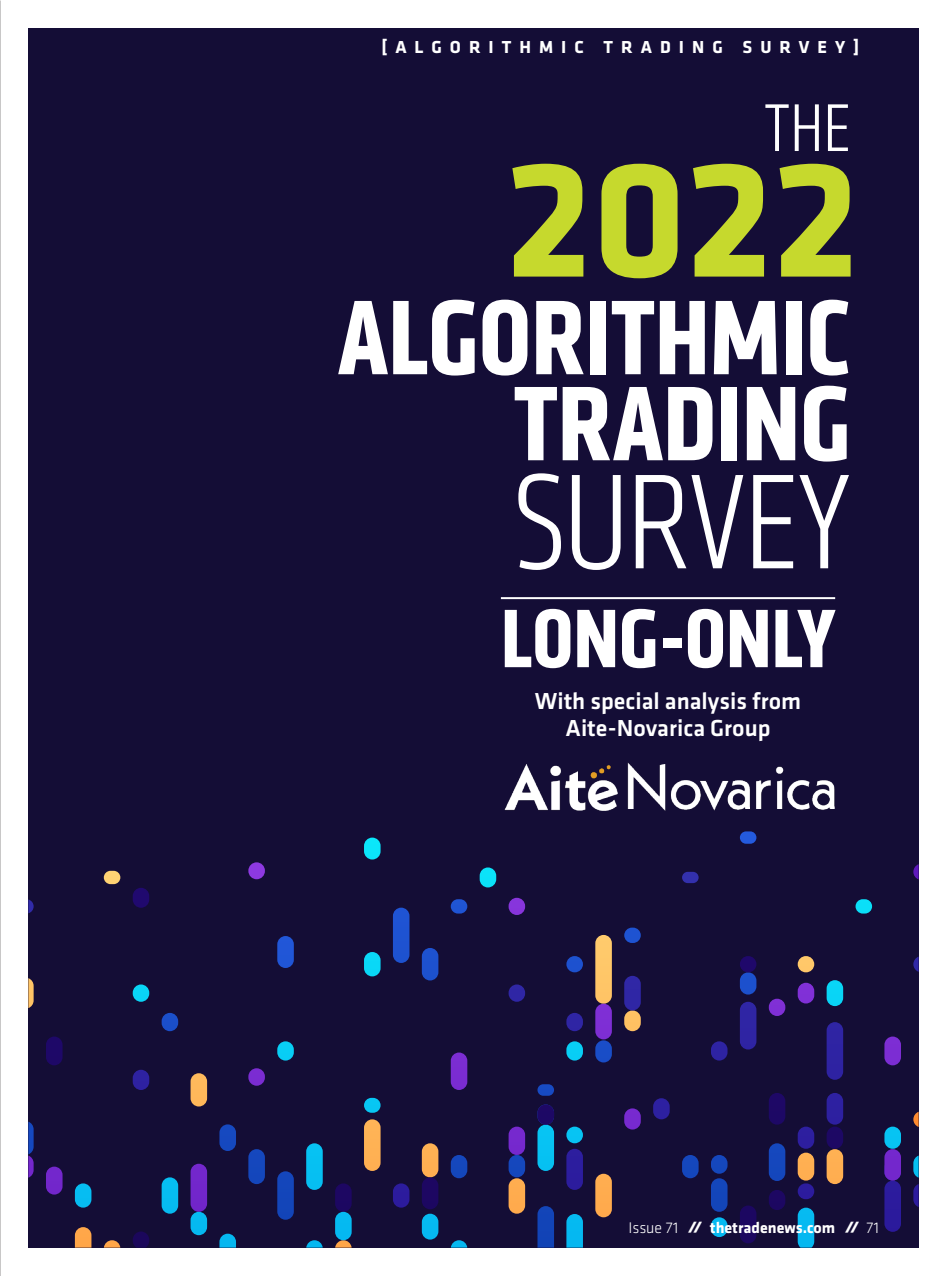
<style>
.page{position:relative;width:947px;height:1276px;background:#fff}
.page>*{position:absolute;margin:0;border:0;box-sizing:border-box;transform-origin:0 0}
._01__Headline{font:700 172px "Klavika";color:#c6d92d}
._01__Headline-2{font:300 140px "Klavika Condensed";letter-spacing:-.01em;color:#fff}
._01__Headline-3{font:700 110px/86px "Klavika Condensed";color:#fff;text-align:right}
._01__Headline-4{font:700 86px "Klavika Condensed";color:#fff}
._01__Headline-5{font:300 70px "Klavika Condensed";color:#fff}
.Department___hed{font:500 24px/26.8px "Klavika";color:#fff;text-align:center}
.Department___hed-2{font:700 18px "Klavika";letter-spacing:.445em;color:#fff}
.t1{font:700 16px "Klavika";color:#fff}
.s1{font-weight:300}
.s2{font-family:"Klavika Display";font-weight:900;font-style:italic;font-size:13.8px}
</style>
<div class="page">
<div style="left:28px;top:28px;width:890px;height:1219px;background:#140d36"></div>
<div style="left:133px;top:888px;width:16px;height:19px;background:#20096f;border-radius:8px"></div>
<div style="left:104px;top:871px;width:16px;height:13px;background:#ffd273;border-radius:7px"></div>
<div style="left:451px;top:899px;width:16px;height:14px;background:#1f54d4;border-radius:7px"></div>
<div style="left:798px;top:956px;width:16px;height:16px;background:#ffc869;border-radius:8px"></div>
<div style="left:595px;top:935px;width:17px;height:68px;background:#ffc769;border-radius:8px"></div>
<div style="left:422px;top:948px;width:16px;height:32px;background:#1d51cf;border-radius:8px"></div>
<div style="left:508px;top:984px;width:17px;height:17px;background:#2f26a5;border-radius:8px"></div>
<svg style="left:28px;top:978px;width:6px;height:30px"></svg>
<div style="left:740px;top:1001px;width:16px;height:48px;background:#2f25a4;border-radius:8px"></div>
<svg style="left:624px;top:1010px;width:17px;height:21px"></svg>
<div style="left:566px;top:1013px;width:17px;height:18px;background:#2f25a4;border-radius:8px"></div>
<svg style="left:133px;top:1069px;width:16px;height:21px"></svg>
<div style="left:769px;top:1093px;width:16px;height:31px;background:#1e0865;border-radius:8px"></div>
<div style="left:364px;top:1119px;width:16px;height:52px;background:#ffb254;border-radius:8px"></div>
<div style="left:826px;top:1149px;width:17px;height:35px;background:#ffaf51;border-radius:8px"></div>
<div style="left:798px;top:1152px;width:16px;height:28px;background:#ffaf51;border-radius:8px"></div>
<div style="left:769px;top:1143px;width:16px;height:38px;background:#1547bd;border-radius:8px"></div>
<div style="left:711px;top:1155px;width:16px;height:18px;background:#1547bc;border-radius:8px"></div>
<div style="left:682px;top:1155px;width:16px;height:23px;background:#1447bc;border-radius:8px"></div>
<div style="left:566px;top:1148px;width:17px;height:42px;background:#2c1d9e;border-radius:8px"></div>
<div style="left:451px;top:1155px;width:16px;height:23px;background:#1447bc;border-radius:8px"></div>
<div style="left:451px;top:1052px;width:16px;height:38px;background:#7b2cd2;border-radius:8px"></div>
<div style="left:422px;top:1143px;width:16px;height:34px;background:#ffb052;border-radius:8px"></div>
<div style="left:884px;top:1180px;width:17px;height:51px;background:#2c1b9c;border-radius:8px"></div>
<div style="left:711px;top:1178px;width:16px;height:33px;background:#1345ba;border-radius:8px"></div>
<div style="left:595px;top:1173px;width:17px;height:44px;background:#ffab4e;border-radius:8px"></div>
<div style="left:508px;top:1178px;width:17px;height:35px;background:#ffab4e;border-radius:8px"></div>
<div style="left:740px;top:1205px;width:16px;height:38px;background:#1c0761;border-radius:8px"></div>
<svg style="left:335px;top:1240px;width:17px;height:7px"></svg>
<svg style="left:104px;top:1240px;width:16px;height:7px"></svg>
<svg style="left:75px;top:1227px;width:16px;height:20px"></svg>
<svg style="left:913px;top:1112px;width:5px;height:15px"></svg>
<svg style="left:913px;top:864px;width:5px;height:15px"></svg>
<div style="left:740px;top:831px;width:16px;height:12px;background:#245ade;border-radius:6px"></div>
<div style="left:682px;top:872px;width:16px;height:11px;background:#3330ac;border-radius:6px"></div>
<svg style="left:248px;top:862px;width:17px;height:17px"></svg>
<svg style="left:508px;top:897px;width:17px;height:18px"></svg>
<svg style="left:624px;top:927px;width:17px;height:16px"></svg>
<svg style="left:566px;top:956px;width:17px;height:16px"></svg>
<svg style="left:798px;top:982px;width:16px;height:21px"></svg>
<svg style="left:769px;top:998px;width:16px;height:18px"></svg>
<div style="left:740px;top:972px;width:16px;height:22px;background:#1c50cd;border-radius:8px"></div>
<div style="left:624px;top:976px;width:17px;height:34px;background:#2f26a5;border-radius:8px"></div>
<div style="left:595px;top:1003px;width:17px;height:36px;background:#7e2fd5;border-radius:8px"></div>
<div style="left:162px;top:1013px;width:16px;height:18px;background:#1b4ec9;border-radius:8px"></div>
<div style="left:884px;top:1036px;width:17px;height:29px;background:#7c2dd3;border-radius:8px"></div>
<div style="left:595px;top:1040px;width:17px;height:22px;background:#194dc7;border-radius:8px"></div>
<div style="left:46px;top:1036px;width:17px;height:29px;background:#1e0868;border-radius:8px"></div>
<div style="left:624px;top:1108px;width:17px;height:21px;background:#772acf;border-radius:8px"></div>
<div style="left:537px;top:1084px;width:17px;height:11px;background:#174ac3;border-radius:6px"></div>
<div style="left:826px;top:1126px;width:17px;height:22px;background:#1d0864;border-radius:8px"></div>
<div style="left:508px;top:1155px;width:17px;height:22px;background:#1547bc;border-radius:8px"></div>
<div style="left:248px;top:1149px;width:17px;height:35px;background:#1447bc;border-radius:8px"></div>
<div style="left:248px;top:1068px;width:17px;height:17px;background:#7a2cd2;border-radius:8px"></div>
<div style="left:46px;top:1166px;width:17px;height:28px;background:#7227cb;border-radius:8px"></div>
<svg style="left:28px;top:1121px;width:6px;height:56px"></svg>
<svg style="left:913px;top:1184px;width:5px;height:23px"></svg>
<div style="left:422px;top:1177px;width:16px;height:32px;background:#1d0762;border-radius:8px"></div>
<div style="left:393px;top:1183px;width:16px;height:24px;background:#2c1b9d;border-radius:8px"></div>
<div style="left:277px;top:1171px;width:17px;height:48px;background:#1345ba;border-radius:8px"></div>
<div style="left:191px;top:1163px;width:16px;height:48px;background:#7226cb;border-radius:8px"></div>
<div style="left:191px;top:1073px;width:16px;height:33px;background:#ffb85b;border-radius:8px"></div>
<svg style="left:537px;top:1206px;width:17px;height:41px"></svg>
<div style="left:364px;top:837px;width:16px;height:22px;background:#0be6fa;border-radius:8px"></div>
<div style="left:480px;top:867px;width:16px;height:20px;background:#0be2f9;border-radius:8px"></div>
<div style="left:277px;top:936px;width:17px;height:32px;background:#2156d7;border-radius:8px"></div>
<div style="left:855px;top:899px;width:17px;height:14px;background:#0adff8;border-radius:7px"></div>
<svg style="left:28px;top:899px;width:6px;height:14px"></svg>
<div style="left:393px;top:907px;width:16px;height:56px;background:#1e53d2;border-radius:8px"></div>
<svg style="left:913px;top:957px;width:5px;height:15px"></svg>
<div style="left:740px;top:956px;width:16px;height:16px;background:#1f086b;border-radius:8px"></div>
<div style="left:364px;top:952px;width:16px;height:24px;background:#09d8f7;border-radius:8px"></div>
<div style="left:826px;top:980px;width:17px;height:26px;background:#09d5f6;border-radius:8px"></div>
<div style="left:133px;top:984px;width:16px;height:17px;background:#09d5f6;border-radius:8px"></div>
<div style="left:826px;top:1022px;width:17px;height:57px;background:#2e23a3;border-radius:8px"></div>
<div style="left:711px;top:1041px;width:16px;height:19px;background:#2e23a3;border-radius:8px"></div>
<svg style="left:566px;top:1041px;width:17px;height:19px"></svg>
<svg style="left:277px;top:1041px;width:17px;height:19px"></svg>
<div style="left:826px;top:1093px;width:17px;height:31px;background:#2d20a0;border-radius:8px"></div>
<div style="left:653px;top:1098px;width:17px;height:21px;background:#2d20a0;border-radius:8px"></div>
<div style="left:364px;top:1098px;width:16px;height:14px;background:#07c6f3;border-radius:7px"></div>
<div style="left:884px;top:1126px;width:17px;height:22px;background:#07c3f3;border-radius:8px"></div>
<div style="left:798px;top:1126px;width:16px;height:22px;background:#2d1e9f;border-radius:8px"></div>
<svg style="left:566px;top:1126px;width:17px;height:17px"></svg>
<div style="left:537px;top:1124px;width:17px;height:47px;background:#07c2f3;border-radius:8px"></div>
<div style="left:537px;top:1104px;width:17px;height:20px;background:#1d0865;border-radius:8px"></div>
<div style="left:508px;top:1126px;width:17px;height:29px;background:#7629ce;border-radius:8px"></div>
<div style="left:219px;top:1124px;width:17px;height:27px;background:#1648bf;border-radius:8px"></div>
<svg style="left:913px;top:1156px;width:5px;height:21px"></svg>
<div style="left:884px;top:1149px;width:17px;height:31px;background:#7327cc;border-radius:8px"></div>
<div style="left:306px;top:1143px;width:17px;height:47px;background:#06c0f2;border-radius:8px"></div>
<div style="left:798px;top:1183px;width:16px;height:16px;background:#2c1c9d;border-radius:8px"></div>
<div style="left:769px;top:1190px;width:16px;height:20px;background:#1d0762;border-radius:8px"></div>
<div style="left:335px;top:1183px;width:17px;height:28px;background:#1d0762;border-radius:8px"></div>
<div style="left:162px;top:1177px;width:16px;height:36px;background:#06bdf2;border-radius:8px"></div>
<div style="left:75px;top:1183px;width:16px;height:24px;background:#06bdf2;border-radius:8px"></div>
<svg style="left:798px;top:1207px;width:16px;height:40px"></svg>
<svg style="left:711px;top:1217px;width:16px;height:20px"></svg>
<div style="left:422px;top:1213px;width:16px;height:26px;background:#05b9f1;border-radius:8px"></div>
<div style="left:335px;top:1211px;width:17px;height:29px;background:#05b9f1;border-radius:8px"></div>
<svg style="left:191px;top:1211px;width:16px;height:24px"></svg>
<svg style="left:566px;top:1214px;width:17px;height:33px"></svg>
<svg style="left:451px;top:1240px;width:16px;height:7px"></svg>
<svg style="left:306px;top:1240px;width:17px;height:7px"></svg>
<svg style="left:219px;top:1233px;width:17px;height:14px"></svg>
<svg style="left:133px;top:1231px;width:16px;height:16px"></svg>
<hr style="left:501px;top:597px;width:334px;height:2px;background:#fff">
<img style="left:504px;top:762px;width:331px;height:73px">
<p class="Department___hed-2" style="left:382px;top:34px;width:479px">[ALGORITHMIC TRADING SURVEY]</p>
<p class="_01__Headline-5" style="left:764px;top:89px;width:88px">THE</p>
<p class="_01__Headline" style="left:505px;top:95px;width:355px">2022</p>
<p class="_01__Headline-3" style="left:338px;top:295px;width:514px">ALGORITHMIC<br>TRADING</p>
<p class="_01__Headline-2" style="left:513px;top:445px;width:339px">SURVEY</p>
<p class="_01__Headline-4" style="left:501px;top:583px;width:336px">LONG-ONLY</p>
<p class="Department___hed" style="left:535px;top:687px;width:268px">With special analysis from<br>Aite-Novarica Group</p>
<p class="t1" style="left:628px;top:1216px;width:252px"><span class="s1">Issue 71</span> <span class="s2">//</span> thetradenews.com <span class="s2">//</span> <span class="s1">71</span></p>
</div>
